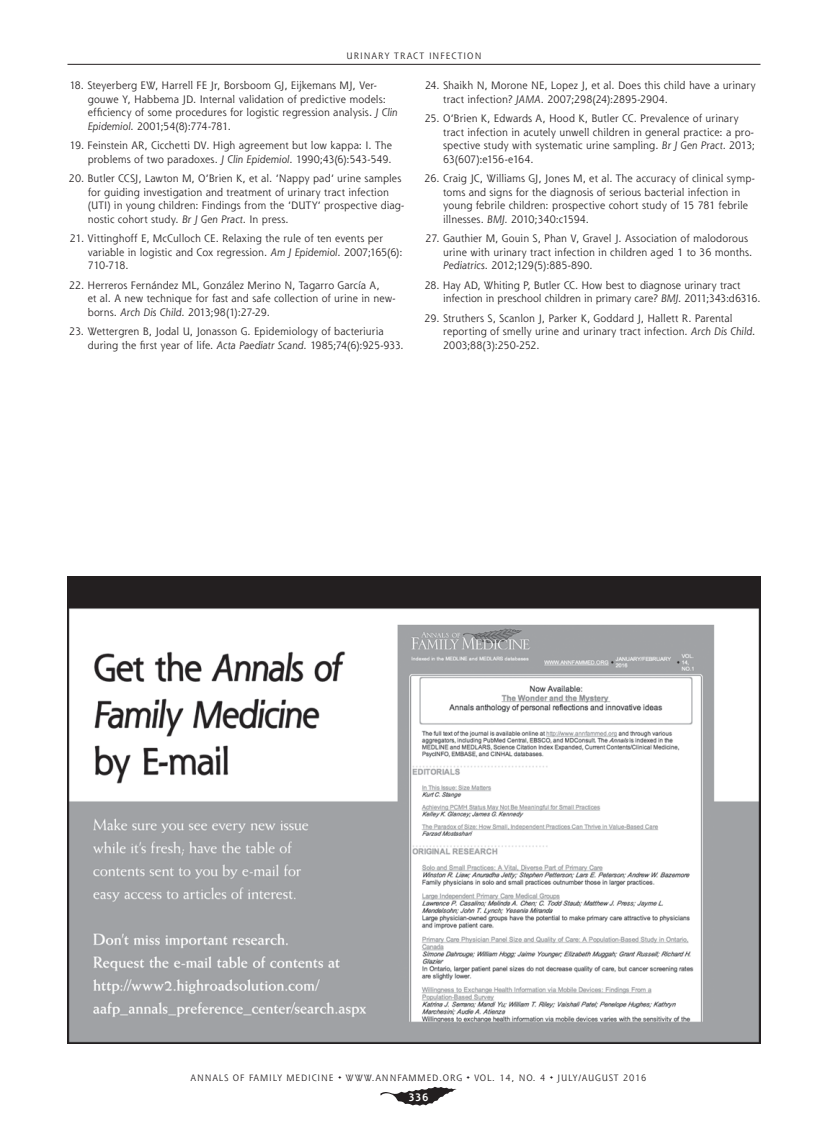
<style>
.page{position:relative;width:837px;height:1134px;background:#fff}
.page>*{position:absolute;margin:0;border:0;box-sizing:border-box;transform-origin:0 0}
.t1{font:10.5px/13.5px "Shannon Std";letter-spacing:.01em;color:#231f20}
.t2{font:700 10.5px "Shannon Std";color:#fff}
.t3{font:9px "Shannon Std";letter-spacing:.1em;color:#231f20}
.s1{font-style:italic}
</style>
<div class="page">
<hr style="left:68px;top:64px;width:692px;height:1px;background:#231f20">
<svg style="left:380px;top:1087px;width:77px;height:19px"></svg>
<img style="left:68px;top:576px;width:692px;height:468px">
<p class="t3" style="left:347px;top:51px;width:136px">URINARY TRACT INFECTION</p>
<p class="t1" style="left:88px;top:78px;width:311px;text-indent:-18px">18. Steyerberg EW, Harrell FE Jr, Borsboom GJ, Eijkemans MJ, Ver&shy;gouwe Y, Habbema JD. Internal validation of predictive models: efficiency of some procedures for logistic regression analysis. <span class="s1">J Clin Epidemiol</span>. 2001;54(8):774-781.</p>
<p class="t1" style="left:70px;top:138px;width:324px;text-align:right">19. Feinstein AR, Cicchetti DV. High agreement but low kappa: I. The problems of two paradoxes. <span class="s1">J Clin Epidemiol</span>. 1990;43(6):543-549.</p>
<p class="t1" style="left:88px;top:171px;width:318px;text-indent:-19px">20. Butler CCSJ, Lawton M, O’Brien K, et al. ‘Nappy pad’ urine samples for guiding investigation and treatment of urinary tract infection (UTI) in young children: Findings from the ‘DUTY’ prospective diag&shy;nostic cohort study. <span class="s1">Br J Gen Pract</span>. In press.</p>
<p class="t1" style="left:88px;top:231px;width:316px;text-indent:-18px">21. Vittinghoff E, McCulloch CE. Relaxing the rule of ten events per variable in logistic and Cox regression. <span class="s1">Am J Epidemiol</span>. 2007;165(6):<br>710-718.</p>
<p class="t1" style="left:88px;top:278px;width:309px;text-indent:-19px">22. Herreros Fernández ML, González Merino N, Tagarro García A,<br>et al. A new technique for fast and safe collection of urine in new&shy;borns. <span class="s1">Arch Dis Child</span>. 2013;98(1):27-29.</p>
<p class="t1" style="left:88px;top:324px;width:317px;text-indent:-18px">23. Wettergren B, Jodal U, Jonasson G. Epidemiology of bacteriuria during the first year of life. <span class="s1">Acta Paediatr Scand</span>. 1985;74(6):925-933.</p>
<p class="t1" style="left:443px;top:78px;width:314px;text-indent:-18px">24. Shaikh N, Morone NE, Lopez J, et al. Does this child have a urinary tract infection? <span class="s1">JAMA</span>. 2007;298(24):2895-2904.</p>
<p class="t1" style="left:443px;top:111px;width:313px;text-indent:-18px">25. O’Brien K, Edwards A, Hood K, Butler CC. Prevalence of urinary tract infection in acutely unwell children in general practice: a pro&shy;spective study with systematic urine sampling. <span class="s1">Br J Gen Pract</span>. 2013; 63(607):e156-e164.</p>
<p class="t1" style="left:443px;top:171px;width:313px;text-indent:-19px">26. Craig JC, Williams GJ, Jones M, et al. The accuracy of clinical symp&shy;toms and signs for the diagnosis of serious bacterial infection in young febrile children: prospective cohort study of 15 781 febrile illnesses. <span class="s1">BMJ.</span> 2010;340:c1594.</p>
<p class="t1" style="left:443px;top:231px;width:311px;text-indent:-18px">27. Gauthier M, Gouin S, Phan V, Gravel J. Association of malodorous urine with urinary tract infection in children aged 1 to 36 months.<br><span class="s1">Pediatrics</span>. 2012;129(5):885-890.</p>
<p class="t1" style="left:443px;top:278px;width:319px;text-indent:-18px">28. Hay AD, Whiting P, Butler CC. How best to diagnose urinary tract infection in preschool children in primary care? <span class="s1">BMJ</span>. 2011;343:d6316.</p>
<p class="t1" style="left:443px;top:311px;width:313px;text-indent:-19px">29. Struthers S, Scanlon J, Parker K, Goddard J, Hallett R. Parental reporting of smelly urine and urinary tract infection. <span class="s1">Arch Dis Child</span>.<br>2003;88(3):250-252.</p>
<p class="t3" style="left:191px;top:1072px;width:457px">ANNALS OF FAMILY MEDICINE ✦ WWW.ANNFAMMED.ORG ✦ VOL. 14, NO. 4 ✦ JULY/AUGUST 2016</p>
<p class="t2" style="left:408px;top:1090px;width:22px">336</p>
</div>
